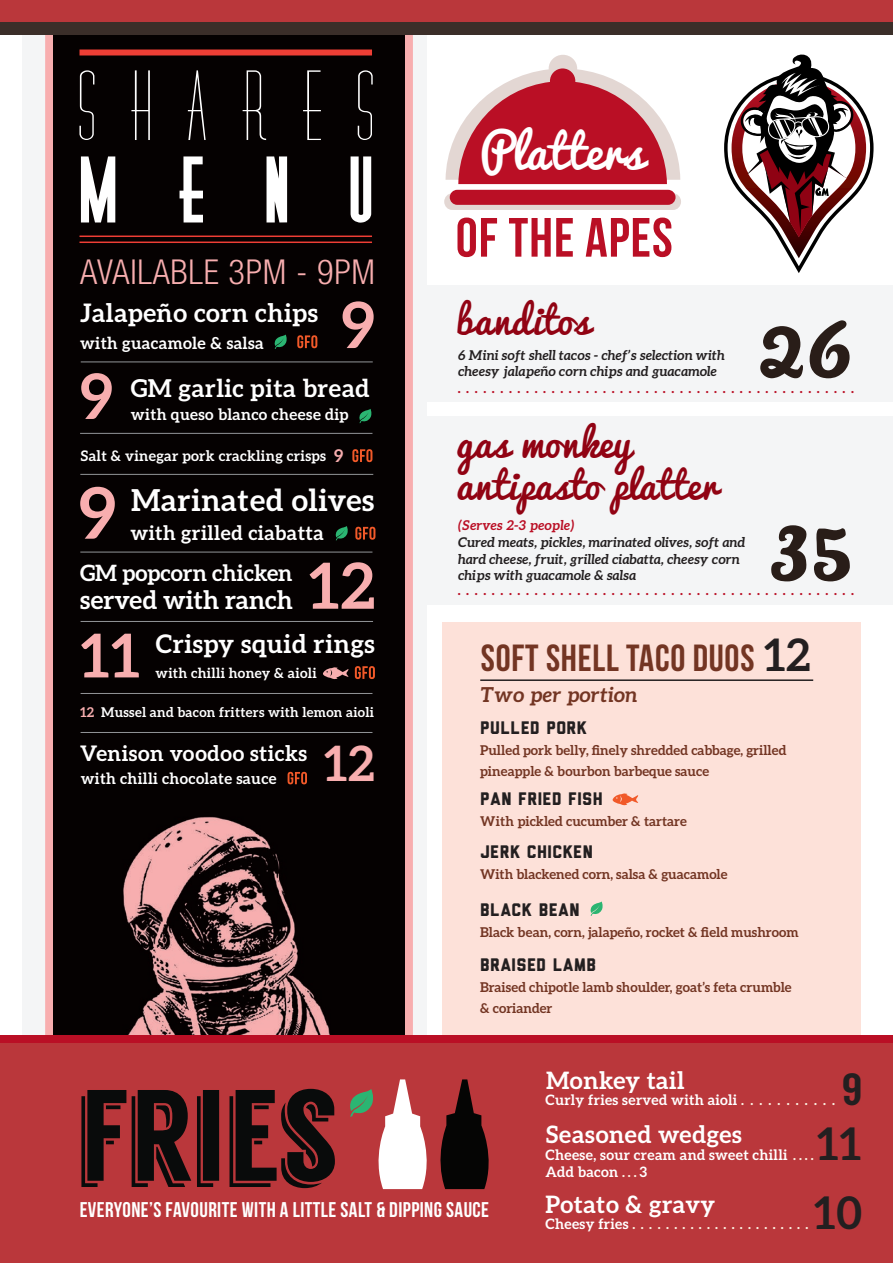
<style>
.page{position:relative;width:893px;height:1263px;background:#fff}
.page>*{position:absolute;margin:0;border:0;box-sizing:border-box;transform-origin:0 0}
.t1{font:129.6px "Langdon";color:#090b0b}
.t2{font:97.5px "Pacifico";color:#291d18}
.t3{font:87px "Diner";letter-spacing:.4em;color:#fff}
.t4{font:82.35px "Diner Obese";color:#fff}
.t5{font:700 71.1px "Aleo";color:#f8aeaf}
.t6{font:700 63.75px "Aleo";color:#f8aeaf}
.t7{font:700 63.6px "Aleo";color:#f8aeaf}
.t8{font:700 62.7px "Aleo";color:#f8aeaf}
.t9{font:700 60.45px "Aleo";color:#f8aeaf}
.t10{font:55.2px "Bebas Neue";letter-spacing:.02em;color:#ba0f25}
.t11{font:700 48.75px "Aleo";color:#f8aeaf}
.t12{font:46.65px "Pacifico";letter-spacing:.02em;color:#fff}
.t13{font:700 45px "Aleo";color:#231f20}
.t14{font:45px "Langdon";color:#231f20}
.t15{font:37.8px "Bebas Neue";letter-spacing:.02em;color:#733523}
.t16{font:37.5px/42px "Pacifico";letter-spacing:.02em;color:#910313}
.t17{font:300 condensed 34.35px "Helvetica Neue LT Com";letter-spacing:.02em;color:#f8aeaf}
.t18{font:700 30.3px "Aleo";letter-spacing:.02em;color:#fff}
.t19{font:700 25.65px "Aleo";letter-spacing:.02em;color:#fff}
.t20{font:700 25.5px "Aleo";letter-spacing:.02em;color:#fff}
.t21{font:700 25.35px "Aleo";color:#fff}
.t22{font:700 24.6px "Aleo";letter-spacing:.02em;color:#fff}
.t23{font:700 24px "Aleo";letter-spacing:.02em;color:#fff}
.t24{font:700 22.5px "Aleo";color:#fff}
.t25{font:700 21.45px "Aleo";letter-spacing:.02em;color:#fff}
.t26{font:21.3px "Bebas Neue";letter-spacing:.02em;color:#fff}
.t27{font:italic 700 20.55px "Aleo";color:#733523}
.t28{font:700 19.95px "Aleo";letter-spacing:.02em;color:#fff}
.t29{font:18px "Liberator";letter-spacing:.02em;color:#231f20}
.t30{font:700 16.5px "Aleo";letter-spacing:.02em;color:#fff}
.t31{font:700 15.75px "Aleo";letter-spacing:.02em;color:#fff}
.t32{font:700 15.45px "Aleo";letter-spacing:.02em;color:#fff}
.t33{font:700 14.55px "Aleo";letter-spacing:.02em;color:#fff}
.t34{font:700 14.4px "Aleo";color:#ba0f25}
.t35{font:700 14.4px "Aleo";letter-spacing:.02em;color:#fff}
.t36{font:700 14.4px "Aleo";letter-spacing:.02em;color:#fdf3e3}
.t37{font:700 13.95px "Aleo";letter-spacing:.02em;color:#fff}
.t38{font:700 13.5px/21px "Aleo";color:#733523}
.t39{font:italic 700 13.5px/16.5px "Aleo";color:#231f20}
.t40{font:700 13.5px "Aleo";letter-spacing:.02em;color:#fff}
.t41{font:italic 700 13.5px "Aleo";color:#ba0f25}
.s1{font-size:17.55px;color:#f8aeaf}
.s2{color:#f8aeaf}
.s3{font-family:"Aleo";font-weight:700;font-size:44.85px;color:#231f20}
.s4{color:#fdf3e3}
.s5{color:#fff}
</style>
<div class="page">
<div style="left:422px;top:416px;width:471px;height:188px;background:#f4f5f6"></div>
<div style="left:422px;top:285px;width:471px;height:117px;background:#f4f5f6"></div>
<div style="left:22px;top:0;width:405px;height:1263px;background:#f4f5f6"></div>
<div style="left:443px;top:622px;width:418px;height:413px;background:#fde1d9"></div>
<svg style="left:45px;top:34px;width:368px;height:1001px;background:#f7b0b1"></svg>
<img style="left:53px;top:34px;width:352px;height:1001px">
<div style="left:0;top:1035px;width:893px;height:17px;background:#ba0f25"></div>
<div style="left:0;top:1044px;width:893px;height:219px;background:#ba373b"></div>
<div style="left:80px;top:49px;width:292px;height:6px;background:#ee3e35"></div>
<hr style="left:80px;top:235px;width:292px;height:2px;background:#ee3e35">
<hr style="left:80px;top:241px;width:292px;height:2px;background:#ee3e35">
<hr style="left:81px;top:362px;width:292px;height:1px;background:#939598">
<hr style="left:80px;top:433px;width:292px;height:1px;background:#939598">
<hr style="left:80px;top:474px;width:293px;height:1px;background:#939598">
<hr style="left:80px;top:552px;width:292px;height:1px;background:#939598">
<hr style="left:81px;top:621px;width:292px;height:1px;background:#939598">
<hr style="left:81px;top:693px;width:291px;height:1px;background:#939598">
<div style="left:0;top:18px;width:893px;height:16px;background:#3b2e29"></div>
<div style="left:0;top:0;width:893px;height:22px;background:#ba373b"></div>
<svg style="left:724px;top:54px;width:150px;height:219px"></svg>
<svg style="left:355px;top:666px;width:20px;height:13px"></svg>
<hr style="left:81px;top:732px;width:291px;height:1px;background:#939598">
<div style="left:444px;top:193px;width:237px;height:17px;background:#e3d7d3;border-radius:8px"></div>
<svg style="left:445px;top:55px;width:235px;height:129px"></svg>
<div style="left:450px;top:190px;width:225px;height:15px;background:#ba0f25;border-radius:8px"></div>
<hr style="left:480px;top:679px;width:333px;height:2px;background:#231f20">
<svg style="left:350px;top:1079px;width:139px;height:110px"></svg>
<svg style="left:590px;top:901px;width:13px;height:15px"></svg>
<svg style="left:333px;top:526px;width:16px;height:14px"></svg>
<svg style="left:357px;top:409px;width:15px;height:14px"></svg>
<svg style="left:272px;top:335px;width:15px;height:14px"></svg>
<svg style="left:613px;top:793px;width:26px;height:12px"></svg>
<svg style="left:323px;top:667px;width:26px;height:12px"></svg>
<svg style="left:288px;top:772px;width:19px;height:12px"></svg>
<svg style="left:297px;top:335px;width:20px;height:13px"></svg>
<svg style="left:355px;top:527px;width:20px;height:13px"></svg>
<svg style="left:352px;top:449px;width:20px;height:13px"></svg>
<h3 class="t3" style="left:79px;top:59px;width:296px">SHARES</h3>
<h3 class="t4" style="left:80px;top:153px;width:295px">MENU</h3>
<h3 class="t17" style="left:80px;top:252px;width:296px">AVAILABLE 3PM - 9PM</h3>
<h3 class="t6" style="left:341px;top:288px;width:35px">9</h3>
<h3 class="t22" style="left:131px;top:374px;width:240px">GM garlic pita bread</h3>
<h3 class="t20" style="left:80px;top:298px;width:239px">Jalapeño corn chips</h3>
<p class="t30" style="left:80px;top:333px;width:185px">with guacamole &amp; salsa</p>
<h3 class="t8" style="left:80px;top:360px;width:34px">9</h3>
<p class="t31" style="left:131px;top:405px;width:219px">with queso blanco cheese dip</p>
<p class="t33" style="left:81px;top:447px;width:264px">Salt &amp; vinegar pork crackling crisps <span class="s1">9</span></p>
<h3 class="t5" style="left:79px;top:472px;width:39px">9</h3>
<h3 class="t18" style="left:131px;top:482px;width:245px">Marinated olives</h3>
<h3 class="t28" style="left:130px;top:522px;width:195px">with grilled ciabatta</h3>
<h3 class="t24" style="left:80px;top:559px;width:214px">GM popcorn chicken</h3>
<h3 class="t21" style="left:80px;top:585px;width:214px">served with ranch</h3>
<h3 class="t7" style="left:309px;top:549px;width:68px">12</h3>
<h3 class="t9" style="left:80px;top:621px;width:61px">11</h3>
<h3 class="t19" style="left:156px;top:629px;width:220px">Crispy squid rings</h3>
<p class="t37" style="left:156px;top:665px;width:163px">with chilli honey &amp; aioli</p>
<p class="t40" style="left:80px;top:704px;width:295px"><span class="s2">12</span> Mussel and bacon fritters with lemon aioli</p>
<h3 class="t25" style="left:80px;top:740px;width:228px">Venison voodoo sticks</h3>
<p class="t32" style="left:81px;top:769px;width:197px">with chilli chocolate sauce</p>
<h3 class="t11" style="left:324px;top:735px;width:52px">12</h3>
<h3 class="t12" style="left:480px;top:110px;width:165px">Platters</h3>
<h3 class="t10" style="left:456px;top:207px;width:218px">OF THE APES</h3>
<h3 class="t16" style="left:456px;top:298px;width:135px">banditos</h3>
<p class="t39" style="left:458px;top:346px;width:268px">6 Mini soft shell tacos - chef’s selection with cheesy jalapeño corn chips and guacamole</p>
<h2 class="t2" style="left:760px;top:254px;width:94px">26</h2>
<p class="t34" style="left:458px;top:379px;width:398px">...............................................</p>
<h3 class="t16" style="left:456px;top:421px;width:262px">gas monkey antipasto platter</h3>
<p class="t39" style="left:458px;top:534px;width:289px">Cured meats, pickles, marinated olives, soft and hard cheese, fruit, grilled ciabatta, cheesy corn chips with guacamole &amp; salsa</p>
<p class="t41" style="left:458px;top:517px;width:118px">(Serves 2-3 people)</p>
<h2 class="t2" style="left:769px;top:457px;width:84px">35</h2>
<p class="t34" style="left:458px;top:582px;width:398px">...............................................</p>
<h3 class="t15" style="left:481px;top:637px;width:331px">SOFT SHELL TACO DUOS <span class="s3">12</span></h3>
<h3 class="t27" style="left:481px;top:683px;width:158px">Two per portion</h3>
<h3 class="t29" style="left:480px;top:721px;width:108px">PULLED PORK</h3>
<p class="t38" style="left:480px;top:739px;width:308px">Pulled pork belly, finely shredded cabbage, grilled pineapple &amp; bourbon barbeque sauce</p>
<h3 class="t29" style="left:480px;top:792px;width:124px">PAN FRIED FISH</h3>
<p class="t38" style="left:480px;top:810px;width:208px">With pickled cucumber &amp; tartare</p>
<h3 class="t29" style="left:480px;top:846px;width:114px">JERK CHICKEN</h3>
<p class="t38" style="left:480px;top:864px;width:249px">With blackened corn, salsa &amp; guacamole</p>
<h3 class="t29" style="left:480px;top:903px;width:101px">BLACK BEAN</h3>
<p class="t38" style="left:480px;top:921px;width:320px">Black bean, corn, jalapeño, rocket &amp; field mushroom</p>
<h3 class="t29" style="left:480px;top:959px;width:117px">BRAISED LAMB</h3>
<p class="t38" style="left:480px;top:977px;width:313px">Braised chipotle lamb shoulder, goat’s feta crumble &amp; coriander</p>
<h1 class="t1" style="left:76px;top:1060px;width:265px">FRIES</h1>
<h3 class="t26" style="left:80px;top:1198px;width:411px">EVERYONE’S FAVOURITE WITH A LITTLE SALT &amp; DIPPING SAUCE</h3>
<h3 class="t23" style="left:546px;top:1066px;width:140px">Monkey tail</h3>
<p class="t35" style="left:546px;top:1092px;width:291px">Curly fries served with aioli <span class="s4">. . . . . . . . . . .</span></p>
<h3 class="t14" style="left:841px;top:1063px;width:23px">9</h3>
<h3 class="t23" style="left:546px;top:1120px;width:197px">Seasoned wedges</h3>
<h3 class="t13" style="left:817px;top:1118px;width:46px">11</h3>
<p class="t35" style="left:546px;top:1147px;width:270px">Cheese, sour cream and sweet chilli <span class="s4">. . . .</span></p>
<p class="t35" style="left:546px;top:1163px;width:103px">Add bacon <span class="s4">. . .</span> 3</p>
<h3 class="t23" style="left:546px;top:1191px;width:171px">Potato &amp; gravy</h3>
<h3 class="t13" style="left:814px;top:1187px;width:50px">10</h3>
<p class="t36" style="left:546px;top:1215px;width:264px"><span class="s5">Cheesy fries</span> ......................</p>
</div>
